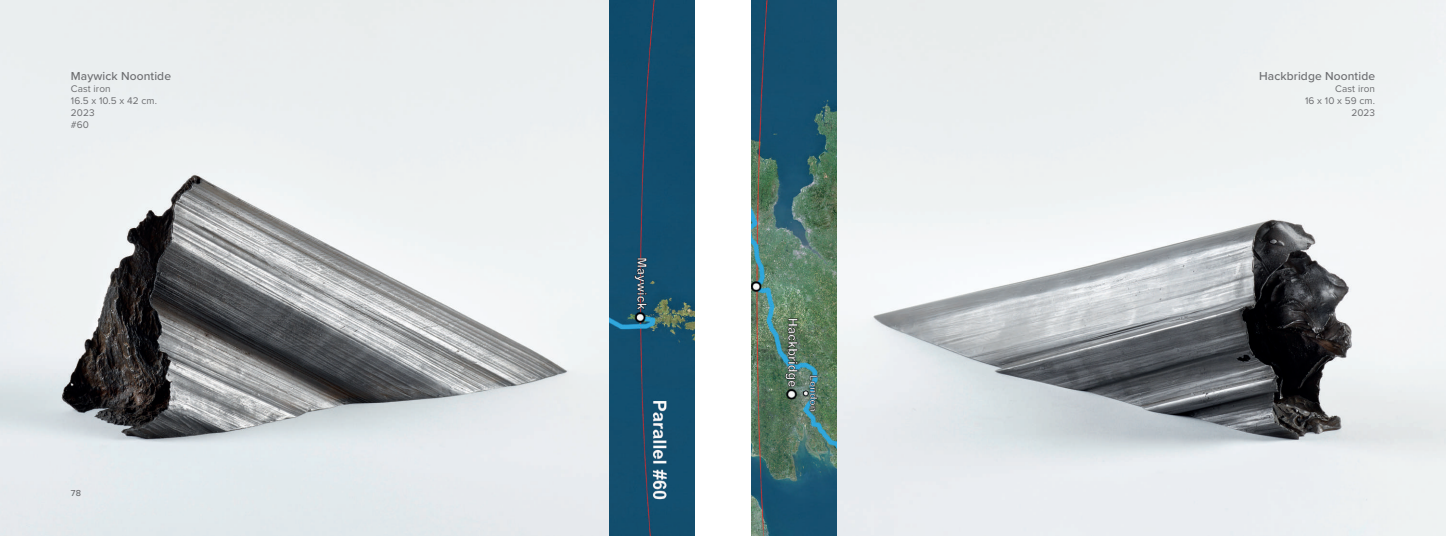
<style>
.page{position:relative;width:1446px;height:536px;background:#fff}
.page>*{position:absolute;margin:0;border:0;box-sizing:border-box;transform-origin:0 0}
.t1{font:500 12px "Proxima Nova";letter-spacing:.01em;color:#6c6d70}
.t2{font:10px/12px "Proxima Nova";letter-spacing:.01em;color:#6c6d70;text-align:right}
.t3{font:500 9px "Proxima Nova";color:#6c6d70}
</style>
<div class="page">
<img style="left:0;top:0;width:694px;height:536px">
<img style="left:751px;top:0;width:695px;height:536px">
<p class="t1" style="left:71px;top:67px;width:102px">Maywick Noontide</p>
<p class="t2" style="left:71px;top:83px;width:88px;text-align:left">Cast iron<br>16.5 x 10.5 x 42 cm.<br>2023<br>#60</p>
<p class="t3" style="left:71px;top:486px;width:12px">78</p>
<p class="t1" style="left:1259px;top:67px;width:117px">Hackbridge Noontide</p>
<p class="t2" style="left:1305px;top:83px;width:72px">Cast iron<br>16 x 10 x 59 cm.<br>2023</p>
</div>
